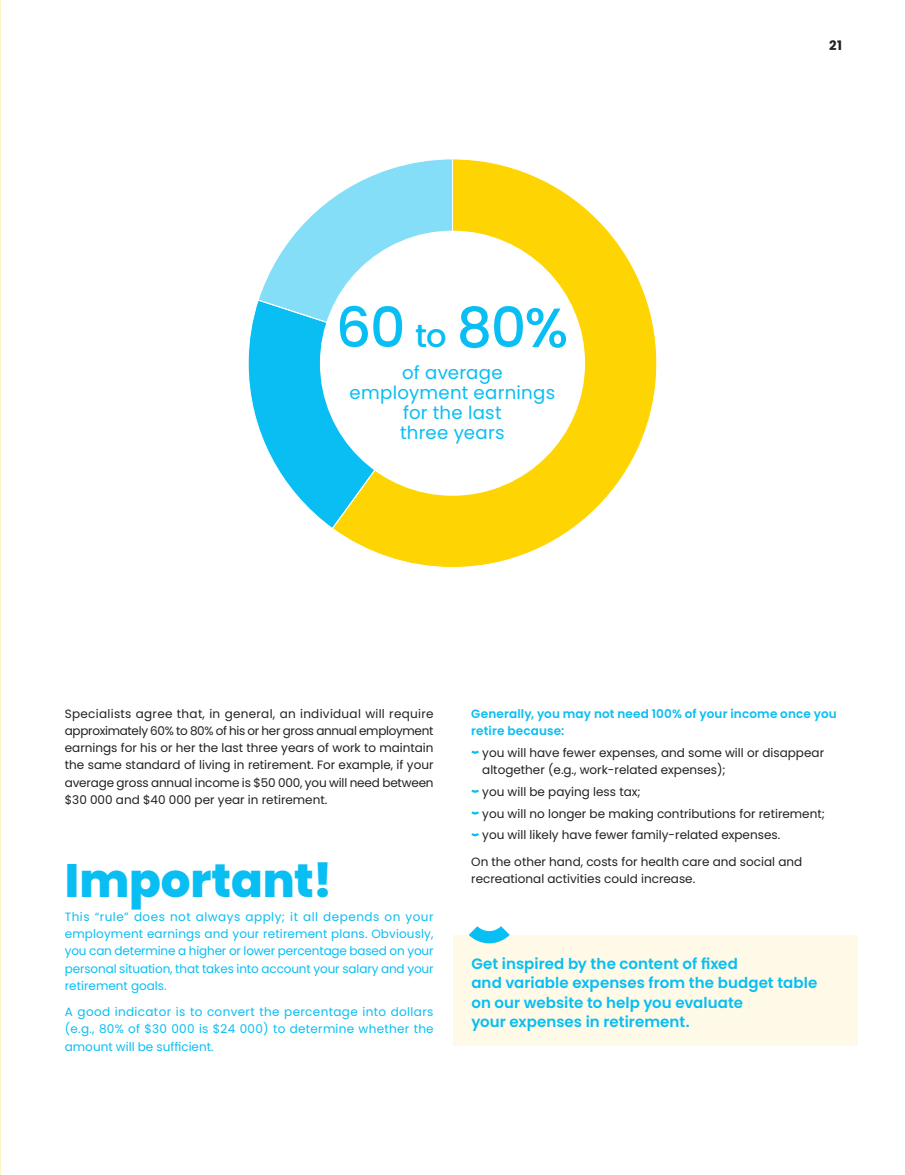
<style>
.page{position:relative;width:905px;height:1175px;background:#fff}
.page>*{position:absolute;margin:0;border:0;box-sizing:border-box;transform-origin:0 0}
.t1{font:500 55.35px "Poppins";color:#09bef2}
.t2{font:800 46.8px "Poppins";letter-spacing:-.005em;color:#09bef2}
.t3{font:18.15px/20px "Poppins";letter-spacing:.015em;color:#09bef2;text-align:center}
.t4{font:600 15px/19.5px "Poppins";letter-spacing:.005em;color:#09bef2}
.t5{font:700 13.05px "Poppins";color:#231f20}
.t6{font:12px/17.2px "Poppins";color:#231f20}
.t7{font:12px/17.2px "Poppins";color:#09bef2;text-align:justify}
.t8{font:600 12px/17.2px "Poppins";letter-spacing:.015em;color:#09bef2}
.s1{font-size:32.1px}
</style>
<div class="page">
<svg style="left:0;top:50px;width:1px;height:342px"></svg>
<svg style="left:471px;top:750px;width:8px;height:3px"></svg>
<svg style="left:471px;top:789px;width:8px;height:3px"></svg>
<svg style="left:471px;top:811px;width:8px;height:3px"></svg>
<svg style="left:471px;top:833px;width:8px;height:3px"></svg>
<svg style="left:335px;top:159px;width:322px;height:409px"></svg>
<div style="left:320px;top:231px;width:265px;height:265px;background:#fff;border-radius:50%"></div>
<svg style="left:248px;top:304px;width:206px;height:226px"></svg>
<svg style="left:257px;top:159px;width:196px;height:205px"></svg>
<div style="left:453px;top:935px;width:405px;height:110px;background:#fefae7"></div>
<svg style="left:468px;top:926px;width:41px;height:17px"></svg>
<h1 class="t1" style="left:336px;top:296px;width:234px">60 <span class="s1">to</span> 80%</h1>
<h3 class="t3" style="left:349px;top:363px;width:207px">of average employment earnings for the last<br>three years</h3>
<p class="t5" style="left:829px;top:38px;width:14px">21</p>
<p class="t6" style="left:65px;top:704px;width:370px;text-align:justify">Specialists agree that, in general, an individual will require approximately 60% to 80% of his or her gross annual employment earnings for his or her the last three years of work to maintain the same standard of living in retirement. For example, if your average gross annual income is $50 000, you will need between $30 000 and $40 000 per year in retirement.</p>
<h2 class="t2" style="left:65px;top:853px;width:269px">Important!</h2>
<p class="t7" style="left:65px;top:908px;width:370px">This “rule” does not always apply; it all depends on your employment earnings and your retirement plans. Obviously, you can determine a higher or lower percentage based on your personal situation, that takes into account your salary and your retirement goals.</p>
<p class="t7" style="left:65px;top:1003px;width:370px">A good indicator is to convert the percentage into dollars (e.g., 80% of $30 000 is $24 000) to determine whether the amount will be sufficient.</p>
<p class="t8" style="left:471px;top:705px;width:367px">Generally, you may not need 100% of your income once you retire because:</p>
<p class="t6" style="left:482px;top:744px;width:343px">you will have fewer expenses, and some will or disappear altogether (e.g., work-related expenses);</p>
<p class="t6" style="left:482px;top:780px;width:344px;line-height:21.8px">you will be paying less tax;<br>you will no longer be making contributions for retirement; you will likely have fewer family-related expenses.</p>
<p class="t6" style="left:471px;top:852px;width:332px">On the other hand, costs for health care and social and recreational activities could increase.</p>
<p class="t4" style="left:471px;top:953px;width:347px">Get inspired by the content of fixed<br>and variable expenses from the budget table on our website to help you evaluate<br>your expenses in retirement.</p>
</div>
